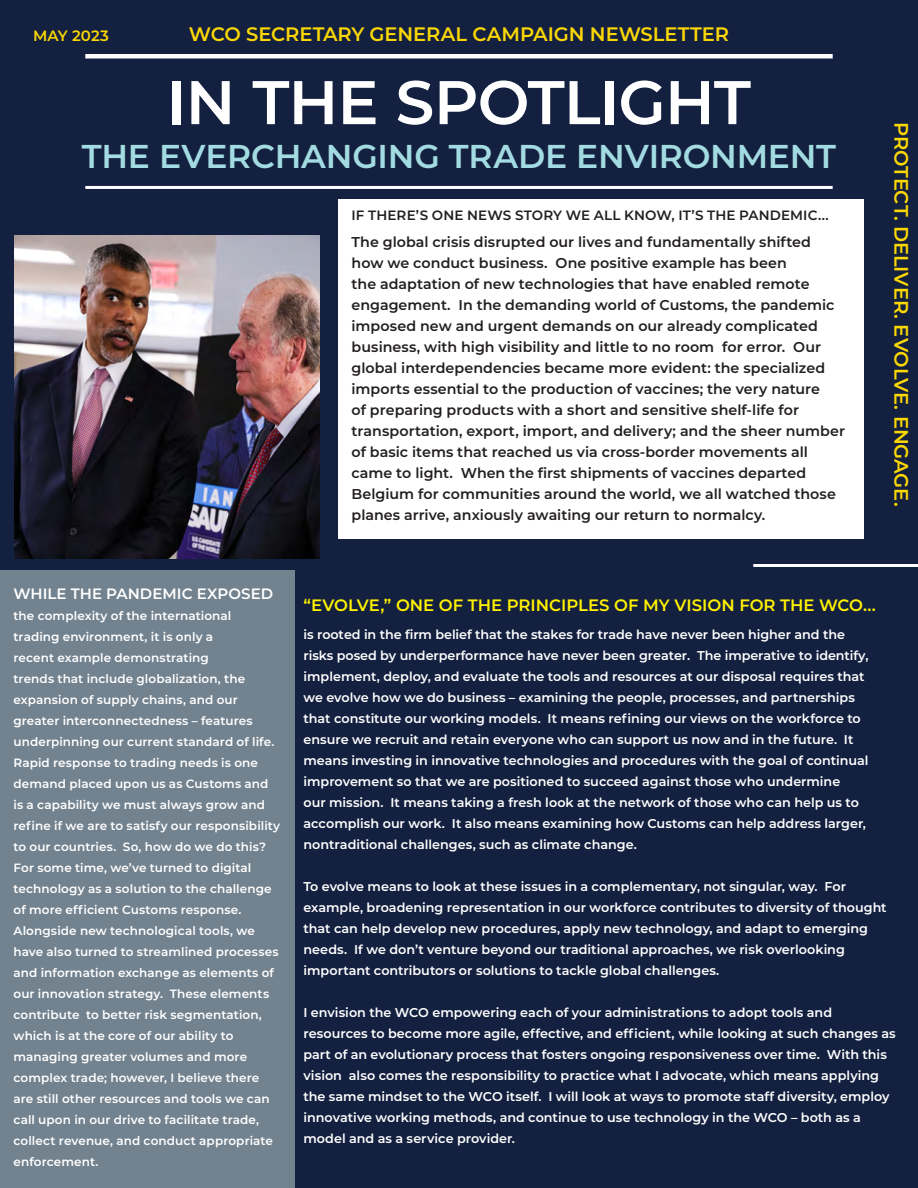
<style>
.page{position:relative;width:918px;height:1188px;background:#13203f}
.page>*{position:absolute;margin:0;border:0;box-sizing:border-box;transform-origin:0 0}
.t1{font:600 61.5px "Montserrat";letter-spacing:-.015em;color:#fff}
.t2{font:600 33px "Montserrat";letter-spacing:-.01em;color:#a3dbe2}
.t3{font:600 19.5px "Montserrat";letter-spacing:-.005em;color:#fbd705}
.t4{font:600 16.5px "Montserrat";color:#fff101}
.t5{font:600 15px "Montserrat";letter-spacing:.005em;color:#fff}
.t6{font:600 15px "Montserrat";letter-spacing:.01em;color:#fbd705}
.t7{font:600 14.25px/21px "Montserrat";color:#231f20}
.t8{font:600 13.5px "Montserrat";letter-spacing:.01em;color:#231f20}
.t9{font:600 12.75px/21px "Montserrat";color:#fff}
.t10{font:600 12px/21px "Montserrat";letter-spacing:.01em;color:#fff}
</style>
<div class="page">
<hr style="left:85px;top:54px;width:748px;height:4px;background:#fff">
<hr style="left:85px;top:186px;width:748px;height:3px;background:#fff">
<hr style="left:753px;top:564px;width:165px;height:3px;background:#fff">
<div style="left:338px;top:200px;width:526px;height:339px;background:#fff"></div>
<div style="left:0;top:571px;width:295px;height:617px;background:#72828f"></div>
<img style="left:14px;top:236px;width:306px;height:322px">
<p class="t6" style="left:33px;top:25px;width:77px">MAY 2023</p>
<p class="t3" style="left:189px;top:20px;width:542px">WCO SECRETARY GENERAL CAMPAIGN NEWSLETTER</p>
<p class="t1" style="left:167px;top:59px;width:585px">IN THE SPOTLIGHT</p>
<p class="t2" style="left:82px;top:133px;width:756px">THE EVERCHANGING TRADE ENVIRONMENT</p>
<p class="t8" style="left:352px;top:205px;width:479px">IF THERE’S ONE NEWS STORY WE ALL KNOW, IT’S THE PANDEMIC...</p>
<p class="t7" style="left:352px;top:231px;width:485px">The global crisis disrupted our lives and fundamentally shifted how we conduct business. One positive example has been<br>the adaptation of new technologies that have enabled remote engagement. In the demanding world of Customs, the pandemic</p>
<p class="t7" style="left:352px;top:315px;width:495px">imposed new and urgent demands on our already complicated business, with high visibility and little to no room for error. Our global interdependencies became more evident: the specialized imports essential to the production of vaccines; the very nature<br>of preparing products with a short and sensitive shelf-life for transportation, export, import, and delivery; and the sheer number of basic items that reached us via cross-border movements all came to light. When the first shipments of vaccines departed Belgium for communities around the world, we all watched those planes arrive, anxiously awaiting our return to normalcy.</p>
<p class="t3" style="left:915px;top:122px;width:386px;rotate:90deg">PROTECT. DELIVER. EVOLVE. ENGAGE.</p>
<p class="t5" style="left:14px;top:583px;width:261px">WHILE THE PANDEMIC EXPOSED</p>
<p class="t10" style="left:14px;top:605px;width:268px">the complexity of the international trading environment, it is only a<br>recent example demonstrating<br>trends that include globalization, the expansion of supply chains, and our greater interconnectedness – features underpinning our current standard of life.<br>Rapid response to trading needs is one demand placed upon us as Customs and is a capability we must always grow and refine if we are to satisfy our responsibility to our countries. So, how do we do this?<br>For some time, we’ve turned to digital technology as a solution to the challenge of more efficient Customs response.<br>Alongside new technological tools, we have also turned to streamlined processes and information exchange as elements of our innovation strategy. These elements contribute to better risk segmentation, which is at the core of our ability to managing greater volumes and more complex trade; however, I believe there are still other resources and tools we can call upon in our drive to facilitate trade, collect revenue, and conduct appropriate enforcement.</p>
<p class="t4" style="left:303px;top:594px;width:574px">“EVOLVE,” ONE OF THE PRINCIPLES OF MY VISION FOR THE WCO...</p>
<p class="t9" style="left:303px;top:624px;width:567px">is rooted in the firm belief that the stakes for trade have never been higher and the risks posed by underperformance have never been greater. The imperative to identify, implement, deploy, and evaluate the tools and resources at our disposal requires that we evolve how we do business – examining the people, processes, and partnerships that constitute our working models. It means refining our views on the workforce to ensure we recruit and retain everyone who can support us now and in the future. It means investing in innovative technologies and procedures with the goal of continual improvement so that we are positioned to succeed against those who undermine<br>our mission. It means taking a fresh look at the network of those who can help us to accomplish our work. It also means examining how Customs can help address larger, nontraditional challenges, such as climate change.</p>
<p class="t9" style="left:303px;top:876px;width:585px">To evolve means to look at these issues in a complementary, not singular, way. For example, broadening representation in our workforce contributes to diversity of thought that can help develop new procedures, apply new technology, and adapt to emerging needs. If we don’t venture beyond our traditional approaches, we risk overlooking important contributors or solutions to tackle global challenges.</p>
<p class="t9" style="left:303px;top:1002px;width:594px">I envision the WCO empowering each of your administrations to adopt tools and resources to become more agile, effective, and efficient, while looking at such changes as part of an evolutionary process that fosters ongoing responsiveness over time. With this vision also comes the responsibility to practice what I advocate, which means applying the same mindset to the WCO itself. I will look at ways to promote staff diversity, employ innovative working methods, and continue to use technology in the WCO – both as a model and as a service provider.</p>
</div>
